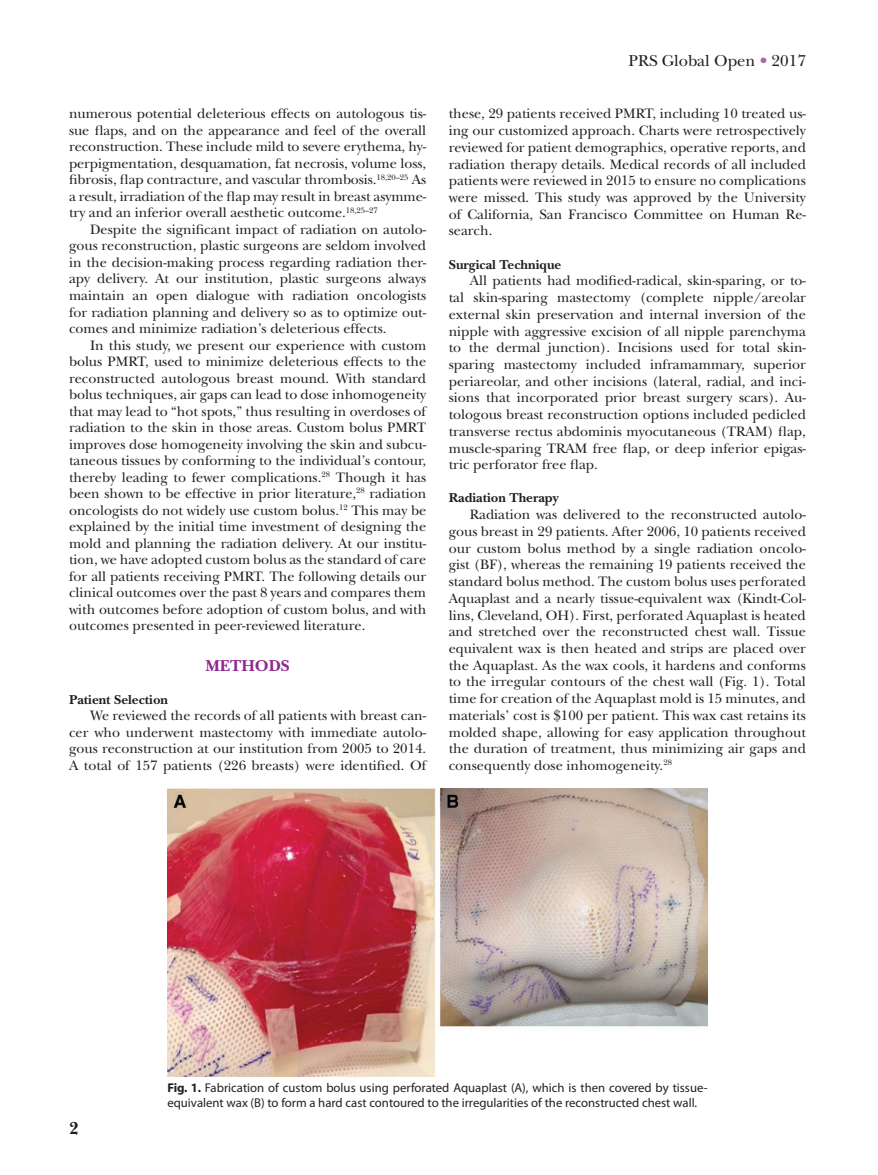
<style>
.page{position:relative;width:878px;height:1175px;background:#fff}
.page>*{position:absolute;margin:0;border:0;box-sizing:border-box;transform-origin:0 0}
.t1{font:700 18px "New Baskerville";color:#231f20}
.t2{font:16.5px "New Baskerville";color:#231f20}
.t3{font:700 16.5px "New Baskerville";color:#90268f}
.t4{font:14.25px/16.6px "New Baskerville";color:#231f20;text-align:justify}
.t5{font:700 13.5px "New Baskerville";color:#231f20}
.t6{font:12.75px/15px "Myriad Pro";color:#231f20}
.s1{color:#a966aa}
.s2{font-weight:700}
</style>
<div class="page">
<img style="left:167px;top:788px;width:540px;height:288px">
<p class="t4" style="left:69px;top:106px;width:359px">numerous potential deleterious effects on autologous tis&shy;sue flaps, and on the appearance and feel of the overall reconstruction. These include mild to severe erythema, hy&shy;perpigmentation, desquamation, fat necrosis, volume loss, fibrosis, flap contracture, and vascular thrombosis.<sup>18,20–25</sup> As a result, irradiation of the flap may result in breast asymme&shy;try and an inferior overall aesthetic outcome.<sup>18,25–27</sup></p>
<p class="t4" style="left:69px;top:221px;width:359px;text-indent:21px">Despite the significant impact of radiation on autolo&shy;gous reconstruction, plastic surgeons are seldom involved in the decision-making process regarding radiation ther&shy;apy delivery. At our institution, plastic surgeons always maintain an open dialogue with radiation oncologists for radiation planning and delivery so as to optimize out&shy;comes and minimize radiation’s deleterious effects.</p>
<p class="t4" style="left:69px;top:337px;width:359px;text-indent:21px">In this study, we present our experience with custom bolus PMRT, used to minimize deleterious effects to the reconstructed autologous breast mound. With standard bolus techniques, air gaps can lead to dose inhomogeneity that may lead to “hot spots,” thus resulting in overdoses of radiation to the skin in those areas. Custom bolus PMRT improves dose homogeneity involving the skin and subcu&shy;taneous tissues by conforming to the individual’s contour, thereby leading to fewer complications.<sup>28</sup> Though it has been shown to be effective in prior literature,<sup>28</sup> radiation oncologists do not widely use custom bolus.<sup>12</sup> This may be explained by the initial time investment of designing the mold and planning the radiation delivery. At our institu&shy;tion, we have adopted custom bolus as the standard of care for all patients receiving PMRT. The following details our clinical outcomes over the past 8 years and compares them with outcomes before adoption of custom bolus, and with outcomes presented in peer-reviewed literature.</p>
<p class="t3" style="left:205px;top:655px;width:86px">METHODS</p>
<p class="t5" style="left:69px;top:691px;width:101px">Patient Selection</p>
<p class="t4" style="left:69px;top:707px;width:359px;text-indent:21px">We reviewed the records of all patients with breast can&shy;cer who underwent mastectomy with immediate autolo&shy;gous reconstruction at our institution from 2005 to 2014.<br>A total of 157 patients (226 breasts) were identified. Of</p>
<p class="t2" style="left:628px;top:51px;width:179px">PRS Global Open <span class="s1">•</span> 2017</p>
<p class="t4" style="left:449px;top:106px;width:359px">these, 29 patients received PMRT, including 10 treated us&shy;ing our customized approach. Charts were retrospectively reviewed for patient demographics, operative reports, and radiation therapy details. Medical records of all included patients were reviewed in 2015 to ensure no complications were missed. This study was approved by the University of California, San Francisco Committee on Human Re&shy;search.</p>
<p class="t5" style="left:448px;top:256px;width:114px">Surgical Technique</p>
<p class="t4" style="left:448px;top:272px;width:359px;text-indent:21px">All patients had modified-radical, skin-sparing, or to&shy;tal skin-sparing mastectomy (complete nipple/areolar external skin preservation and internal inversion of the nipple with aggressive excision of all nipple parenchyma to the dermal junction). Incisions used for total skin&shy;sparing mastectomy included inframammary, superior periareolar, and other incisions (lateral, radial, and inci&shy;sions that incorporated prior breast surgery scars). Au&shy;tologous breast reconstruction options included pedicled transverse rectus abdominis myocutaneous (TRAM) flap, muscle-sparing TRAM free flap, or deep inferior epigas&shy;tric perforator free flap.</p>
<p class="t5" style="left:448px;top:490px;width:111px">Radiation Therapy</p>
<p class="t4" style="left:448px;top:506px;width:359px;text-indent:21px">Radiation was delivered to the reconstructed autolo&shy;gous breast in 29 patients. After 2006, 10 patients received our custom bolus method by a single radiation oncolo&shy;gist (BF), whereas the remaining 19 patients received the standard bolus method. The custom bolus uses perforated Aquaplast and a nearly tissue-equivalent wax (Kindt-Col&shy;lins, Cleveland, OH). First, perforated Aquaplast is heated and stretched over the reconstructed chest wall. Tissue equivalent wax is then heated and strips are placed over the Aquaplast. As the wax cools, it hardens and conforms to the irregular contours of the chest wall (Fig. 1). Total time for creation of the Aquaplast mold is 15 minutes, and materials’ cost is $100 per patient. This wax cast retains its molded shape, allowing for easy application throughout the duration of treatment, thus minimizing air gaps and consequently dose inhomogeneity.<sup>28</sup></p>
<p class="t1" style="left:69px;top:1118px;width:11px">2</p>
<p class="t6" style="left:167px;top:1080px;width:542px"><span class="s2">Fig. 1.</span> Fabrication of custom bolus using perforated Aquaplast (A), which is then covered by tissue&shy;equivalent wax (B) to form a hard cast contoured to the irregularities of the reconstructed chest wall.</p>
</div>
